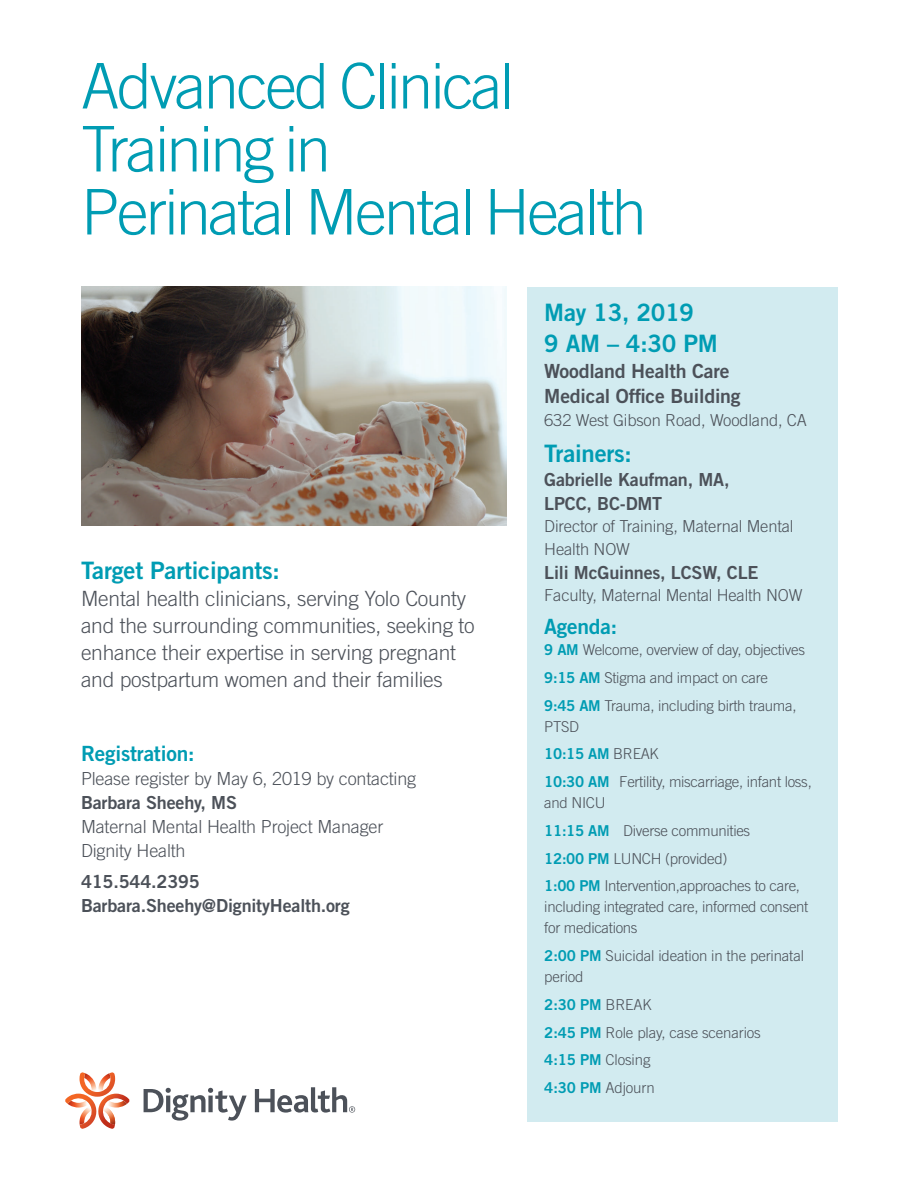
<style>
.page{position:relative;width:918px;height:1188px;background:#fff}
.page>*{position:absolute;margin:0;border:0;box-sizing:border-box;transform-origin:0 0}
.t1{font:300 63px/63px "Trade Gothic LT Std";letter-spacing:-.04em;color:#009cb3}
.t2{font:24px/31.5px "Trade Gothic LT Std Bd 2";letter-spacing:-.01em;color:#009cb3}
.t3{font:300 21px/27px "Trade Gothic LT Std";letter-spacing:-.01em;color:#4c5159}
.t4{font:21px "Trade Gothic LT Std Bd 2";letter-spacing:-.01em;color:#009cb3}
.t5{font:19.5px/25.5px "Trade Gothic LT Std Bd 2";letter-spacing:-.01em;color:#4c5159}
.t6{font:18px/24px "Trade Gothic LT Std Bd 2";letter-spacing:-.01em;color:#4c5159}
.t7{font:300 18px/24px "Trade Gothic LT Std";letter-spacing:-.01em;color:#4c5159}
.t8{font:300 16.5px/22.5px "Trade Gothic LT Std";letter-spacing:-.01em;color:#4c5159}
.t9{font:300 15px/27.8px "Trade Gothic LT Std";letter-spacing:-.02em;color:#4c5159}
.t10{font:15px "Trade Gothic LT Std Bd 2";letter-spacing:-.02em;color:#009cb3}
.s1{font-family:"Trade Gothic LT Std Bd 2";font-weight:400;color:#009cb3}
.s2{font-family:"Trade Gothic LT Std";font-weight:300;color:#4c5159}
</style>
<div class="page">
<div style="left:527px;top:287px;width:310px;height:834px;background:#d2ebf0"></div>
<svg style="left:144px;top:1088px;width:103px;height:33px"></svg>
<svg style="left:65px;top:1072px;width:65px;height:57px"></svg>
<svg style="left:255px;top:1087px;width:100px;height:26px"></svg>
<img style="left:81px;top:286px;width:425px;height:239px">
<h1 class="t1" style="left:81px;top:54px;width:567px">Advanced Clinical<br>Training in<br>Perinatal Mental Health</h1>
<h2 class="t2" style="left:81px;top:554px;width:200px">Target Participants:</h2>
<h3 class="t3" style="left:81px;top:585px;width:395px">Mental health clinicians, serving Yolo County and the surrounding communities, seeking to enhance their expertise in serving pregnant and postpartum women and their families</h3>
<h3 class="t4" style="left:81px;top:741px;width:115px">Registration:</h3>
<p class="t7" style="left:81px;top:767px;width:337px">Please register by May 6, 2019 by contacting</p>
<p class="t6" style="left:81px;top:790px;width:158px">Barbara Sheehy, MS</p>
<p class="t7" style="left:81px;top:815px;width:304px">Maternal Mental Health Project Manager<br>Dignity Health</p>
<p class="t6" style="left:81px;top:869px;width:270px">415.544.2395<br>Barbara.Sheehy@DignityHealth.org</p>
<h2 class="t2" style="left:544px;top:296px;width:175px">May 13, 2019<br>9 AM – 4:30 PM</h2>
<h3 class="t5" style="left:544px;top:358px;width:198px">Woodland Health Care<br>Medical Office Building</h3>
<p class="t8" style="left:544px;top:408px;width:264px">632 West Gibson Road, Woodland, CA</p>
<h2 class="t2" style="left:544px;top:437px;width:89px">Trainers:</h2>
<p class="t6" style="left:544px;top:467px;width:187px">Gabrielle Kaufman, MA,<br>LPCC, BC-DMT</p>
<p class="t8" style="left:544px;top:515px;width:251px">Director of Training, Maternal Mental<br>Health NOW</p>
<p class="t6" style="left:544px;top:560px;width:216px">Lili McGuinnes, LCSW, CLE</p>
<p class="t8" style="left:544px;top:584px;width:260px">Faculty, Maternal Mental Health NOW</p>
<h3 class="t4" style="left:544px;top:614px;width:74px">Agenda:</h3>
<p class="t9" style="left:544px;top:636px;width:262px"><span class="s1">9 AM</span> Welcome, overview of day, objectives<br><span class="s1">9:15 AM</span> Stigma and impact on care<br><span class="s1">9:45 AM</span> Trauma, including birth trauma,</p>
<p class="t9" style="left:544px;top:712px;width:36px">PTSD</p>
<p class="t10" style="left:544px;top:745px;width:116px">10:15 AM <span class="s2">BREAK</span></p>
<p class="t9" style="left:544px;top:771px;width:269px;line-height:21px"><span class="s1">10:30 AM</span> Fertility, miscarriage, infant loss, and NICU</p>
<p class="t9" style="left:544px;top:816px;width:257px"><span class="s1">11:15 AM</span> Diverse communities<br><span class="s1">12:00 PM</span> LUNCH (provided)<br><span class="s1">1:00 PM</span> Intervention,approaches to care,</p>
<p class="t9" style="left:544px;top:896px;width:266px;line-height:21px">including integrated care, informed consent for medications</p>
<p class="t9" style="left:544px;top:945px;width:261px;line-height:21px"><span class="s1">2:00 PM</span> Suicidal ideation in the perinatal period</p>
<p class="t10" style="left:544px;top:995px;width:109px">2:30 PM <span class="s2">BREAK</span></p>
<p class="t9" style="left:544px;top:1018px;width:218px"><span class="s1">2:45 PM</span> Role play, case scenarios<br><span class="s1">4:15 PM</span> Closing<br><span class="s1">4:30 PM</span> Adjourn</p>
</div>
